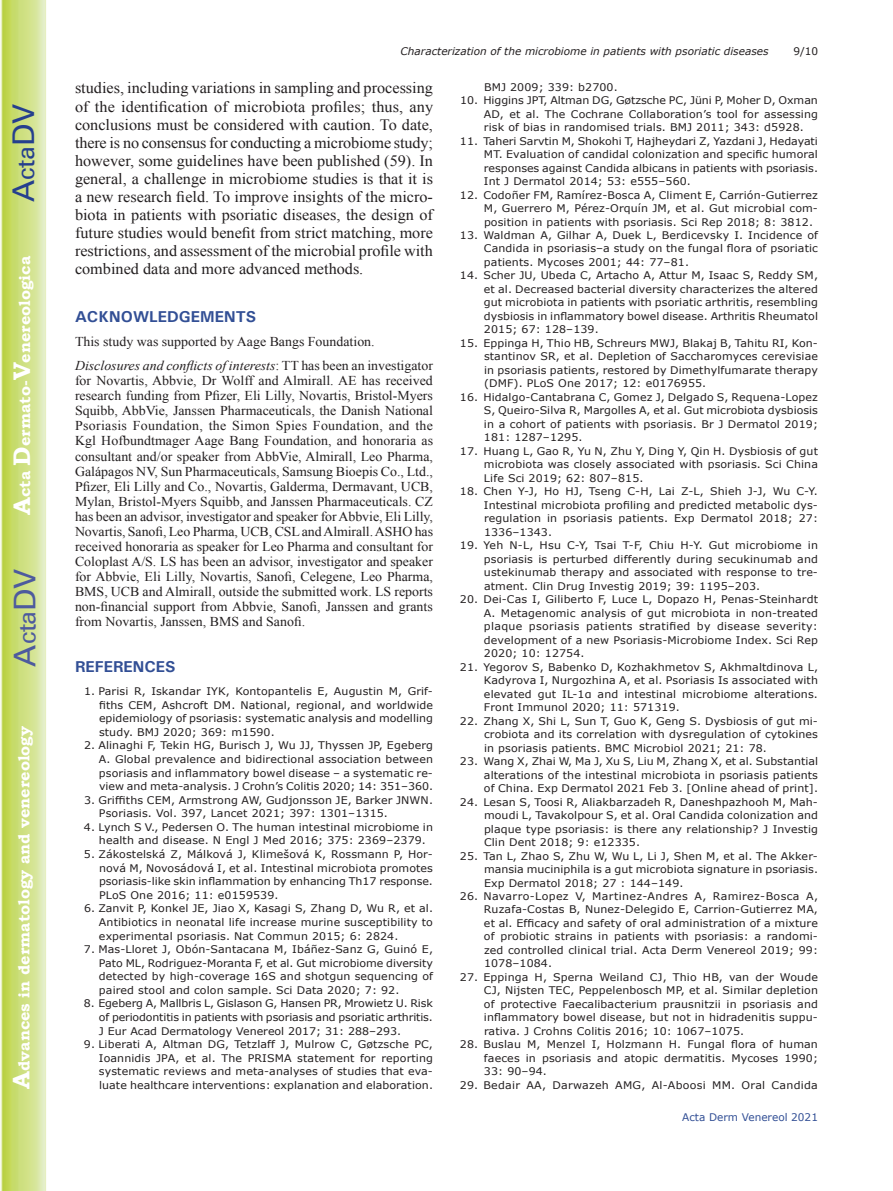
<style>
.page{position:relative;width:893px;height:1191px;background:#fff}
.page>*{position:absolute;margin:0;border:0;box-sizing:border-box;transform-origin:0 0}
.t1{font:30px "Univers";color:#4d5a9e}
.t2{font:30px "Univers";color:#253f8e}
.t3{font:15.75px/18.1px "Times New Roman";color:#231f20;text-align:justify}
.t4{font:700 15.75px "Bookman Old Style";color:#fff}
.t5{font:700 15.75px "Univers";color:#324f95}
.t6{font:13.5px/15.1px "Times New Roman";color:#231f20}
.t7{font:10.5px/13.5px "Verdana";letter-spacing:.01em;color:#231f20;text-align:justify;scale:1.05 1}
.t8{font:italic 10.5px "Verdana";color:#231f20}
.t9{font:10.5px "Verdana";color:#324f95}
.t10{font:10.5px "Verdana";letter-spacing:.01em;color:#231f20}
.s1{font-size:24px}
.s2{font-style:italic}
</style>
<div class="page">
<svg style="left:1px;top:0;width:45px;height:1191px;background:#cfe084"></svg>
<h1 class="t2" style="left:6px;top:202px;width:100px;rotate:-90deg">A<span class="s1">cta</span>DV</h1>
<h2 class="t4" style="left:15px;top:515px;width:260px;rotate:-90deg"><span class="s1">A</span>cta <span class="s1">D</span>ermato-<span class="s1">V</span>enereologica</h2>
<h1 class="t1" style="left:7px;top:666px;width:100px;rotate:-90deg">A<span class="s1">cta</span>DV</h1>
<h2 class="t4" style="left:15px;top:1088px;width:364px;rotate:-90deg"><span class="s1">A</span>dvances in dermatology and venereology</h2>
<p class="t8" style="left:401px;top:44px;width:369px">Characterization of the microbiome in patients with psoriatic diseases</p>
<p class="t10" style="left:793px;top:44px;width:26px">9/10</p>
<p class="t3" style="left:75px;top:79px;width:360px">studies, including variations in sampling and processing of the identification of microbiota profiles; thus, any conclusions must be considered with caution. To date, there is no consensus for conducting a microbiome study; however, some guidelines have been published (59). In general, a challenge in microbiome studies is that it is a new research field. To improve insights of the micro&shy;biota in patients with psoriatic diseases, the design of future studies would benefit from strict matching, more restrictions, and assessment of the microbial profile with combined data and more advanced methods.</p>
<h2 class="t5" style="left:75px;top:306px;width:183px">ACKNOWLEDGEMENTS</h2>
<p class="t6" style="left:75px;top:329px;width:359px;line-height:24.2px">This study was supported by Aage Bangs Foundation.<br><span class="s2">Disclosures and conflicts of interests</span>: TT has been an investigator</p>
<p class="t6" style="left:75px;top:373px;width:360px;text-align:justify">for Novartis, Abbvie, Dr Wolff and Almirall. AE has received research funding from Pfizer, Eli Lilly, Novartis, Bristol-Myers Squibb, AbbVie, Janssen Pharmaceuticals, the Danish National Psoriasis Foundation, the Simon Spies Foundation, and the Kgl Hofbundtmager Aage Bang Foundation, and honoraria as consultant and/or speaker from AbbVie, Almirall, Leo Pharma, Galápagos NV, Sun Pharmaceuticals, Samsung Bioepis Co., Ltd., Pfizer, Eli Lilly and Co., Novartis, Galderma, Dermavant, UCB, Mylan, Bristol-Myers Squibb, and Janssen Pharmaceuticals. CZ has been an advisor, investigator and speaker for Abbvie, Eli Lilly, Novartis, Sanofi, Leo Pharma, UCB, CSL and Almirall. ASHO has received honoraria as speaker for Leo Pharma and consultant for Coloplast A/S. LS has been an advisor, investigator and speaker for Abbvie, Eli Lilly, Novartis, Sanofi, Celegene, Leo Pharma, BMS, UCB and Almirall, outside the submitted work. LS reports non-financial support from Abbvie, Sanofi, Janssen and grants from Novartis, Janssen, BMS and Sanofi.</p>
<h2 class="t5" style="left:75px;top:657px;width:102px">REFERENCES</h2>
<p class="t7" style="left:99px;top:684px;width:320px;text-indent:-15px">1. Parisi R, Iskandar IYK, Kontopantelis E, Augustin M, Grif&shy;fiths CEM, Ashcroft DM. National, regional, and worldwide epidemiology of psoriasis: systematic analysis and modelling study. BMJ 2020; 369: m1590.</p>
<p class="t7" style="left:99px;top:739px;width:320px;text-indent:-15px">2. Alinaghi F, Tekin HG, Burisch J, Wu JJ, Thyssen JP, Egeberg A. Global prevalence and bidirectional association between psoriasis and inflammatory bowel disease – a systematic re&shy;view and meta-analysis. J Crohn’s Colitis 2020; 14: 351–360.</p>
<p class="t7" style="left:99px;top:793px;width:320px;text-indent:-15px">3. Griffiths CEM, Armstrong AW, Gudjonsson JE, Barker JNWN.<br>Psoriasis. Vol. 397, Lancet 2021; 397: 1301–1315.</p>
<p class="t7" style="left:99px;top:820px;width:320px;text-indent:-15px">4. Lynch S V., Pedersen O. The human intestinal microbiome in health and disease. N Engl J Med 2016; 375: 2369–2379.</p>
<p class="t7" style="left:99px;top:847px;width:320px;text-indent:-15px">5. Zákostelská Z, Málková J, Klimešová K, Rossmann P, Hor&shy;nová M, Novosádová I, et al. Intestinal microbiota promotes psoriasis-like skin inflammation by enhancing Th17 response.<br>PLoS One 2016; 11: e0159539.</p>
<p class="t7" style="left:99px;top:902px;width:320px;text-indent:-15px">6. Zanvit P, Konkel JE, Jiao X, Kasagi S, Zhang D, Wu R, et al.<br>Antibiotics in neonatal life increase murine susceptibility to experimental psoriasis. Nat Commun 2015; 6: 2824.</p>
<p class="t7" style="left:99px;top:942px;width:320px;text-indent:-15px">7. Mas-Lloret J, Obón-Santacana M, Ibáñez-Sanz G, Guinó E, Pato ML, Rodriguez-Moranta F, et al. Gut microbiome diversity detected by high-coverage 16S and shotgun sequencing of paired stool and colon sample. Sci Data 2020; 7: 92.</p>
<p class="t7" style="left:99px;top:997px;width:320px;text-indent:-15px">8. Egeberg A, Mallbris L, Gislason G, Hansen PR, Mrowietz U. Risk of periodontitis in patients with psoriasis and psoriatic arthritis.<br>J Eur Acad Dermatology Venereol 2017; 31: 288–293.</p>
<p class="t7" style="left:99px;top:1037px;width:320px;text-indent:-15px">9. Liberati A, Altman DG, Tetzlaff J, Mulrow C, Gøtzsche PC, Ioannidis JPA, et al. The PRISMA statement for reporting systematic reviews and meta-analyses of studies that eva&shy;luate healthcare interventions: explanation and elaboration.</p>
<p class="t7" style="left:484px;top:80px;width:129px">BMJ 2009; 339: b2700.</p>
<p class="t7" style="left:484px;top:94px;width:320px;text-indent:-24px">10. Higgins JPT, Altman DG, Gøtzsche PC, Jüni P, Moher D, Oxman AD, et al. The Cochrane Collaboration’s tool for assessing risk of bias in randomised trials. BMJ 2011; 343: d5928.</p>
<p class="t7" style="left:484px;top:134px;width:320px;text-indent:-24px">11. Taheri Sarvtin M, Shokohi T, Hajheydari Z, Yazdani J, Hedayati MT. Evaluation of candidal colonization and specific humoral responses against Candida albicans in patients with psoriasis.<br>Int J Dermatol 2014; 53: e555–560.</p>
<p class="t7" style="left:484px;top:188px;width:320px;text-indent:-24px">12. Codoñer FM, Ramírez-Bosca A, Climent E, Carrión-Gutierrez M, Guerrero M, Pérez-Orquín JM, et al. Gut microbial com&shy;position in patients with psoriasis. Sci Rep 2018; 8: 3812.</p>
<p class="t7" style="left:484px;top:228px;width:320px;text-indent:-24px">13. Waldman A, Gilhar A, Duek L, Berdicevsky I. Incidence of Candida in psoriasis–a study on the fungal flora of psoriatic patients. Mycoses 2001; 44: 77–81.</p>
<p class="t7" style="left:484px;top:269px;width:320px;text-indent:-24px">14. Scher JU, Ubeda C, Artacho A, Attur M, Isaac S, Reddy SM, et al. Decreased bacterial diversity characterizes the altered gut microbiota in patients with psoriatic arthritis, resembling dysbiosis in inflammatory bowel disease. Arthritis Rheumatol 2015; 67: 128–139.</p>
<p class="t7" style="left:484px;top:336px;width:320px;text-indent:-24px">15. Eppinga H, Thio HB, Schreurs MWJ, Blakaj B, Tahitu RI, Kon&shy;stantinov SR, et al. Depletion of Saccharomyces cerevisiae in psoriasis patients, restored by Dimethylfumarate therapy (DMF). PLoS One 2017; 12: e0176955.</p>
<p class="t7" style="left:484px;top:390px;width:320px;text-indent:-24px">16. Hidalgo-Cantabrana C, Gomez J, Delgado S, Requena-Lopez S, Queiro-Silva R, Margolles A, et al. Gut microbiota dysbiosis in a cohort of patients with psoriasis. Br J Dermatol 2019; 181: 1287–1295.</p>
<p class="t7" style="left:484px;top:444px;width:320px;text-indent:-24px">17. Huang L, Gao R, Yu N, Zhu Y, Ding Y, Qin H. Dysbiosis of gut microbiota was closely associated with psoriasis. Sci China Life Sci 2019; 62: 807–815.</p>
<p class="t7" style="left:484px;top:485px;width:320px;text-indent:-24px">18. Chen Y-J, Ho HJ, Tseng C-H, Lai Z-L, Shieh J-J, Wu C-Y.<br>Intestinal microbiota profiling and predicted metabolic dys&shy;regulation in psoriasis patients. Exp Dermatol 2018; 27:<br>1336–1343.</p>
<p class="t7" style="left:484px;top:539px;width:320px;text-indent:-24px">19. Yeh N-L, Hsu C-Y, Tsai T-F, Chiu H-Y. Gut microbiome in psoriasis is perturbed differently during secukinumab and ustekinumab therapy and associated with response to tre&shy;atment. Clin Drug Investig 2019; 39: 1195–203.</p>
<p class="t7" style="left:484px;top:593px;width:320px;text-indent:-24px">20. Dei-Cas I, Giliberto F, Luce L, Dopazo H, Penas-Steinhardt A. Metagenomic analysis of gut microbiota in non-treated plaque psoriasis patients stratified by disease severity: development of a new Psoriasis-Microbiome Index. Sci Rep 2020; 10: 12754.</p>
<p class="t7" style="left:484px;top:660px;width:320px;text-indent:-24px">21. Yegorov S, Babenko D, Kozhakhmetov S, Akhmaltdinova L, Kadyrova I, Nurgozhina A, et al. Psoriasis Is associated with elevated gut IL-1α and intestinal microbiome alterations.<br>Front Immunol 2020; 11: 571319.</p>
<p class="t7" style="left:484px;top:714px;width:320px;text-indent:-24px">22. Zhang X, Shi L, Sun T, Guo K, Geng S. Dysbiosis of gut mi&shy;crobiota and its correlation with dysregulation of cytokines in psoriasis patients. BMC Microbiol 2021; 21: 78.</p>
<p class="t7" style="left:484px;top:754px;width:320px;text-indent:-24px">23. Wang X, Zhai W, Ma J, Xu S, Liu M, Zhang X, et al. Substantial alterations of the intestinal microbiota in psoriasis patients of China. Exp Dermatol 2021 Feb 3. [Online ahead of print].</p>
<p class="t7" style="left:484px;top:795px;width:320px;text-indent:-24px">24. Lesan S, Toosi R, Aliakbarzadeh R, Daneshpazhooh M, Mah&shy;moudi L, Tavakolpour S, et al. Oral Candida colonization and plaque type psoriasis: is there any relationship? J Investig Clin Dent 2018; 9: e12335.</p>
<p class="t7" style="left:484px;top:849px;width:320px;text-indent:-24px">25. Tan L, Zhao S, Zhu W, Wu L, Li J, Shen M, et al. The Akker&shy;mansia muciniphila is a gut microbiota signature in psoriasis.<br>Exp Dermatol 2018; 27 : 144–149.</p>
<p class="t7" style="left:484px;top:889px;width:320px;text-indent:-24px">26. Navarro-Lopez V, Martinez-Andres A, Ramirez-Bosca A, Ruzafa-Costas B, Nunez-Delegido E, Carrion-Gutierrez MA, et al. Efficacy and safety of oral administration of a mixture of probiotic strains in patients with psoriasis: a randomi&shy;zed controlled clinical trial. Acta Derm Venereol 2019; 99:<br>1078–1084.</p>
<p class="t7" style="left:484px;top:970px;width:320px;text-indent:-24px">27. Eppinga H, Sperna Weiland CJ, Thio HB, van der Woude CJ, Nijsten TEC, Peppelenbosch MP, et al. Similar depletion of protective Faecalibacterium prausnitzii in psoriasis and inflammatory bowel disease, but not in hidradenitis suppu&shy;rativa. J Crohns Colitis 2016; 10: 1067–1075.</p>
<p class="t7" style="left:484px;top:1038px;width:320px;text-indent:-24px">28. Buslau M, Menzel I, Holzmann H. Fungal flora of human faeces in psoriasis and atopic dermatitis. Mycoses 1990; 33: 90–94.</p>
<p class="t7" style="left:460px;top:1078px;width:342px">29. Bedair AA, Darwazeh AMG, Al-Aboosi MM. Oral Candida</p>
<p class="t9" style="left:682px;top:1110px;width:137px">Acta Derm Venereol 2021</p>
</div>
